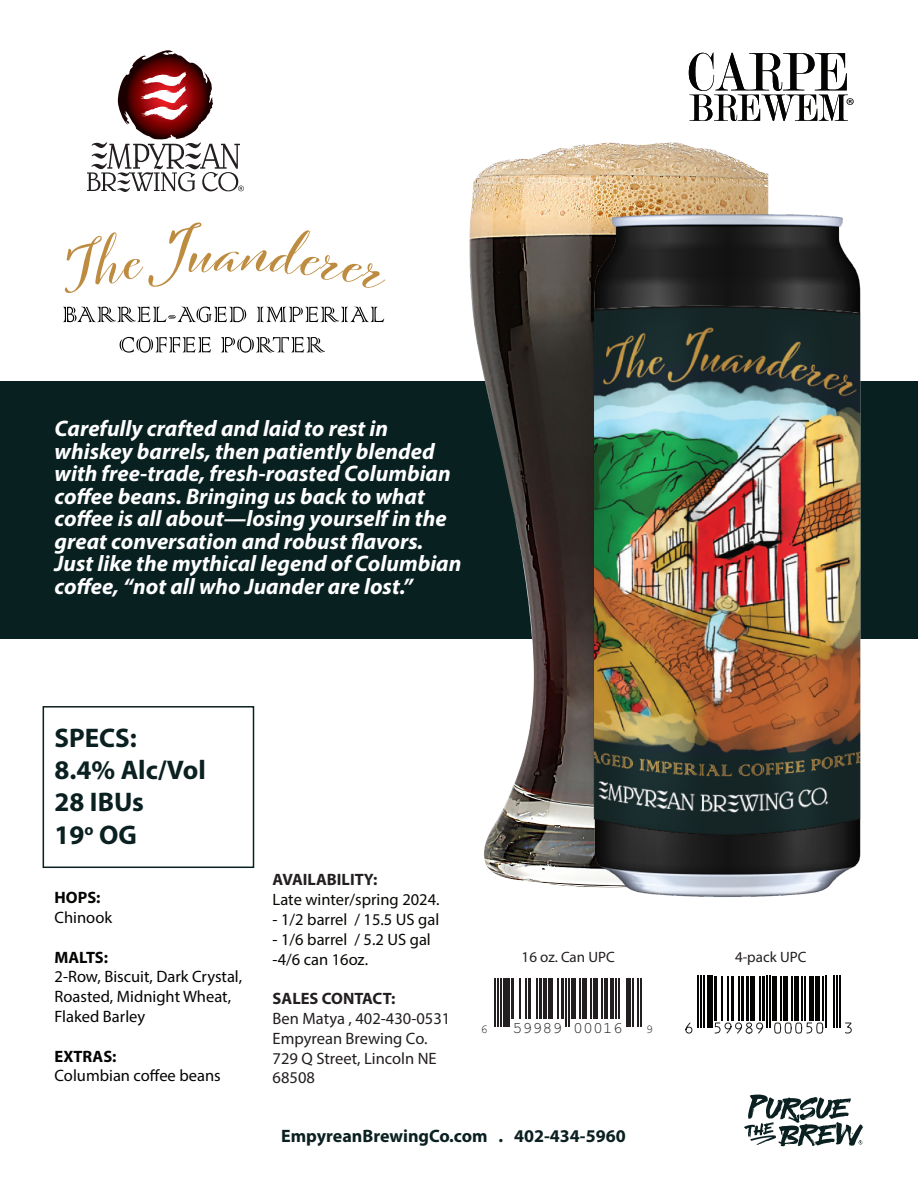
<style>
.page{position:relative;width:918px;height:1188px;background:#fff}
.page>*{position:absolute;margin:0;border:0;box-sizing:border-box;transform-origin:0 0}
.t1{font:700 27px "Myriad Pro";color:#0b2021}
.t2{font:italic 700 22.5px/22.5px "Myriad Pro";color:#fff}
.New_Description{font:700 18px "Myriad Pro";color:#0b2021}
.t3{font:16.5px/19.8px "Myriad Pro";color:#040503}
.t4{font:16.5px/19.8px "Myriad Pro";color:#090805}
.t5{font:16.5px/19.8px "Myriad Pro";color:#231f20}
.t6{font:700 16.5px "Myriad Pro";color:#040503}
.t7{font:700 16.5px "Myriad Pro";color:#231f20}
.t8{font:16.2px "Helvetica";color:#231f20}
.t9{font:15px "Myriad Pro";color:#231f20}
.t10{font:12.15px "Helvetica";color:#231f20}
.s1{font-weight:700}
.s2{font-weight:700;color:#231f20}
</style>
<div class="page">
<div style="left:1px;top:382px;width:917px;height:257px;background:#092021"></div>
<svg style="left:87px;top:50px;width:157px;height:142px"></svg>
<svg style="left:744px;top:1095px;width:119px;height:51px"></svg>
<div style="left:43px;top:706px;width:211px;height:162px;border:2px solid #0b2021"></div>
<img style="left:465px;top:142px;width:303px;height:744px">
<img style="left:564px;top:177px;width:330px;height:720px">
<hr style="left:494px;top:978px;width:1px;height:48px;background:#231f20">
<hr style="left:497px;top:978px;width:1px;height:48px;background:#231f20">
<hr style="left:500px;top:978px;width:2px;height:48px;background:#231f20">
<hr style="left:503px;top:978px;width:2px;height:48px;background:#231f20">
<hr style="left:505px;top:978px;width:1px;height:48px;background:#231f20">
<hr style="left:506px;top:978px;width:2px;height:48px;background:#231f20">
<hr style="left:508px;top:978px;width:1px;height:48px;background:#231f20">
<hr style="left:511px;top:978px;width:2px;height:41px;background:#231f20">
<hr style="left:513px;top:978px;width:1px;height:41px;background:#231f20">
<hr style="left:519px;top:978px;width:1px;height:41px;background:#231f20">
<hr style="left:525px;top:978px;width:1px;height:41px;background:#231f20">
<hr style="left:528px;top:978px;width:2px;height:41px;background:#231f20">
<hr style="left:530px;top:978px;width:1px;height:41px;background:#231f20">
<hr style="left:536px;top:978px;width:1px;height:41px;background:#231f20">
<hr style="left:539px;top:978px;width:2px;height:41px;background:#231f20">
<hr style="left:541px;top:978px;width:1px;height:41px;background:#231f20">
<hr style="left:544px;top:978px;width:1px;height:41px;background:#231f20">
<hr style="left:545px;top:978px;width:2px;height:41px;background:#231f20">
<hr style="left:548px;top:978px;width:2px;height:41px;background:#231f20">
<hr style="left:550px;top:978px;width:1px;height:41px;background:#231f20">
<hr style="left:551px;top:978px;width:2px;height:41px;background:#231f20">
<hr style="left:558px;top:978px;width:1px;height:41px;background:#231f20">
<hr style="left:561px;top:978px;width:1px;height:41px;background:#231f20">
<hr style="left:562px;top:978px;width:2px;height:41px;background:#231f20">
<hr style="left:565px;top:978px;width:2px;height:48px;background:#231f20">
<hr style="left:568px;top:978px;width:2px;height:48px;background:#231f20">
<hr style="left:572px;top:978px;width:1px;height:41px;background:#231f20">
<hr style="left:573px;top:978px;width:2px;height:41px;background:#231f20">
<hr style="left:575px;top:978px;width:1px;height:41px;background:#231f20">
<hr style="left:579px;top:978px;width:2px;height:41px;background:#231f20">
<hr style="left:582px;top:978px;width:2px;height:41px;background:#231f20">
<hr style="left:584px;top:978px;width:2px;height:41px;background:#231f20">
<hr style="left:586px;top:978px;width:1px;height:41px;background:#231f20">
<hr style="left:590px;top:978px;width:2px;height:41px;background:#231f20">
<hr style="left:593px;top:978px;width:2px;height:41px;background:#231f20">
<hr style="left:595px;top:978px;width:1px;height:41px;background:#231f20">
<hr style="left:596px;top:978px;width:2px;height:41px;background:#231f20">
<hr style="left:601px;top:978px;width:1px;height:41px;background:#231f20">
<hr style="left:604px;top:978px;width:2px;height:41px;background:#231f20">
<hr style="left:606px;top:978px;width:1px;height:41px;background:#231f20">
<hr style="left:610px;top:978px;width:2px;height:41px;background:#231f20">
<hr style="left:612px;top:978px;width:1px;height:41px;background:#231f20">
<hr style="left:615px;top:978px;width:1px;height:41px;background:#231f20">
<hr style="left:618px;top:978px;width:2px;height:41px;background:#231f20">
<hr style="left:626px;top:978px;width:1px;height:48px;background:#231f20">
<hr style="left:627px;top:978px;width:2px;height:48px;background:#231f20">
<hr style="left:629px;top:978px;width:1px;height:48px;background:#231f20">
<hr style="left:632px;top:978px;width:2px;height:48px;background:#231f20">
<hr style="left:637px;top:978px;width:1px;height:48px;background:#231f20">
<hr style="left:640px;top:978px;width:1px;height:48px;background:#231f20">
<hr style="left:698px;top:976px;width:1px;height:52px;background:#040503">
<hr style="left:701px;top:976px;width:1px;height:52px;background:#040503">
<hr style="left:704px;top:976px;width:1px;height:52px;background:#040503">
<div style="left:707px;top:976px;width:5px;height:52px;background:#040503"></div>
<hr style="left:714px;top:976px;width:3px;height:45px;background:#040503">
<hr style="left:722px;top:976px;width:1px;height:45px;background:#040503">
<hr style="left:728px;top:976px;width:1px;height:45px;background:#040503">
<hr style="left:731px;top:976px;width:2px;height:45px;background:#040503">
<hr style="left:738px;top:976px;width:1px;height:45px;background:#040503">
<hr style="left:741px;top:976px;width:3px;height:45px;background:#040503">
<hr style="left:746px;top:976px;width:2px;height:45px;background:#040503">
<hr style="left:750px;top:976px;width:4px;height:45px;background:#040503">
<hr style="left:759px;top:976px;width:1px;height:45px;background:#040503">
<hr style="left:762px;top:976px;width:3px;height:45px;background:#040503">
<hr style="left:767px;top:976px;width:1px;height:52px;background:#040503">
<hr style="left:770px;top:976px;width:1px;height:52px;background:#040503">
<hr style="left:773px;top:976px;width:4px;height:45px;background:#040503">
<hr style="left:780px;top:976px;width:2px;height:45px;background:#040503">
<div style="left:783px;top:976px;width:5px;height:45px;background:#040503"></div>
<hr style="left:791px;top:976px;width:1px;height:45px;background:#040503">
<hr style="left:794px;top:976px;width:4px;height:45px;background:#040503">
<hr style="left:802px;top:976px;width:1px;height:45px;background:#040503">
<hr style="left:805px;top:976px;width:1px;height:45px;background:#040503">
<hr style="left:809px;top:976px;width:4px;height:45px;background:#040503">
<hr style="left:815px;top:976px;width:4px;height:45px;background:#040503">
<hr style="left:823px;top:976px;width:1px;height:45px;background:#040503">
<hr style="left:826px;top:976px;width:1px;height:52px;background:#040503">
<hr style="left:833px;top:976px;width:1px;height:52px;background:#040503">
<hr style="left:836px;top:976px;width:1px;height:52px;background:#040503">
<hr style="left:839px;top:976px;width:1px;height:52px;background:#040503">
<svg style="left:685px;top:1022px;width:8px;height:12px"></svg>
<svg style="left:714px;top:1022px;width:50px;height:12px"></svg>
<svg style="left:774px;top:1022px;width:50px;height:12px"></svg>
<svg style="left:845px;top:1022px;width:7px;height:12px"></svg>
<svg style="left:689px;top:52px;width:165px;height:69px"></svg>
<svg style="left:65px;top:222px;width:321px;height:71px"></svg>
<svg style="left:63px;top:307px;width:183px;height:15px"></svg>
<svg style="left:257px;top:307px;width:127px;height:15px"></svg>
<svg style="left:120px;top:337px;width:91px;height:16px"></svg>
<svg style="left:221px;top:337px;width:104px;height:16px"></svg>
<p class="t2" style="left:55px;top:417px;width:408px">Carefully crafted and laid to rest in whiskey barrels, then patiently blended with free-trade, fresh-roasted Columbian coffee beans. Bringing us back to what coffee is all about—losing yourself in the great conversation and robust flavors.<br>Just like the mythical legend of Columbian coffee, “not all who Juander are lost.”</p>
<p class="t1" style="left:55px;top:720px;width:84px">SPECS:</p>
<p class="t1" style="left:55px;top:752px;width:153px">8.4% Alc/Vol</p>
<p class="t1" style="left:55px;top:785px;width:91px">28 IBUs</p>
<p class="t1" style="left:55px;top:817px;width:84px">19<sup>o</sup> OG</p>
<p class="t3" style="left:55px;top:887px;width:59px"><span class="s1">HOPS:<br></span>Chinook</p>
<p class="t6" style="left:55px;top:946px;width:55px">MALTS:</p>
<p class="t3" style="left:55px;top:967px;width:189px">2-Row, Biscuit, Dark Crystal,<br>Roasted, Midnight Wheat,<br>Flaked Barley</p>
<p class="t6" style="left:55px;top:1045px;width:64px">EXTRAS:</p>
<p class="t3" style="left:55px;top:1066px;width:168px">Columbian coffee beans</p>
<p class="t4" style="left:273px;top:870px;width:168px"><span class="s2">AVAILABILITY:<br></span>Late winter/spring 2024.</p>
<p class="t4" style="left:273px;top:909px;width:168px">- 1/2 barrel / 15.5 US gal</p>
<p class="t4" style="left:273px;top:929px;width:160px">- 1/6 barrel / 5.2 US gal</p>
<p class="t4" style="left:273px;top:949px;width:97px">-4/6 can 16oz.</p>
<p class="t7" style="left:273px;top:988px;width:124px">SALES CONTACT:</p>
<p class="t5" style="left:273px;top:1008px;width:179px">Ben Matya , 402-430-0531</p>
<p class="t5" style="left:273px;top:1028px;width:156px">Empyrean Brewing Co.</p>
<p class="t5" style="left:273px;top:1048px;width:166px">729 Q Street, Lincoln NE<br>68508</p>
<p class="t9" style="left:522px;top:948px;width:95px">16 oz. Can UPC</p>
<p class="t10" style="left:481px;top:1021px;width:9px">6</p>
<p class="t8" style="left:513px;top:1018px;width:112px">59989 00016</p>
<p class="t10" style="left:646px;top:1021px;width:9px">9</p>
<p class="New_Description" style="left:281px;top:1125px;width:346px">EmpyreanBrewingCo.com . 402-434-5960</p>
<p class="t9" style="left:735px;top:947px;width:73px">4-pack UPC</p>
</div>
